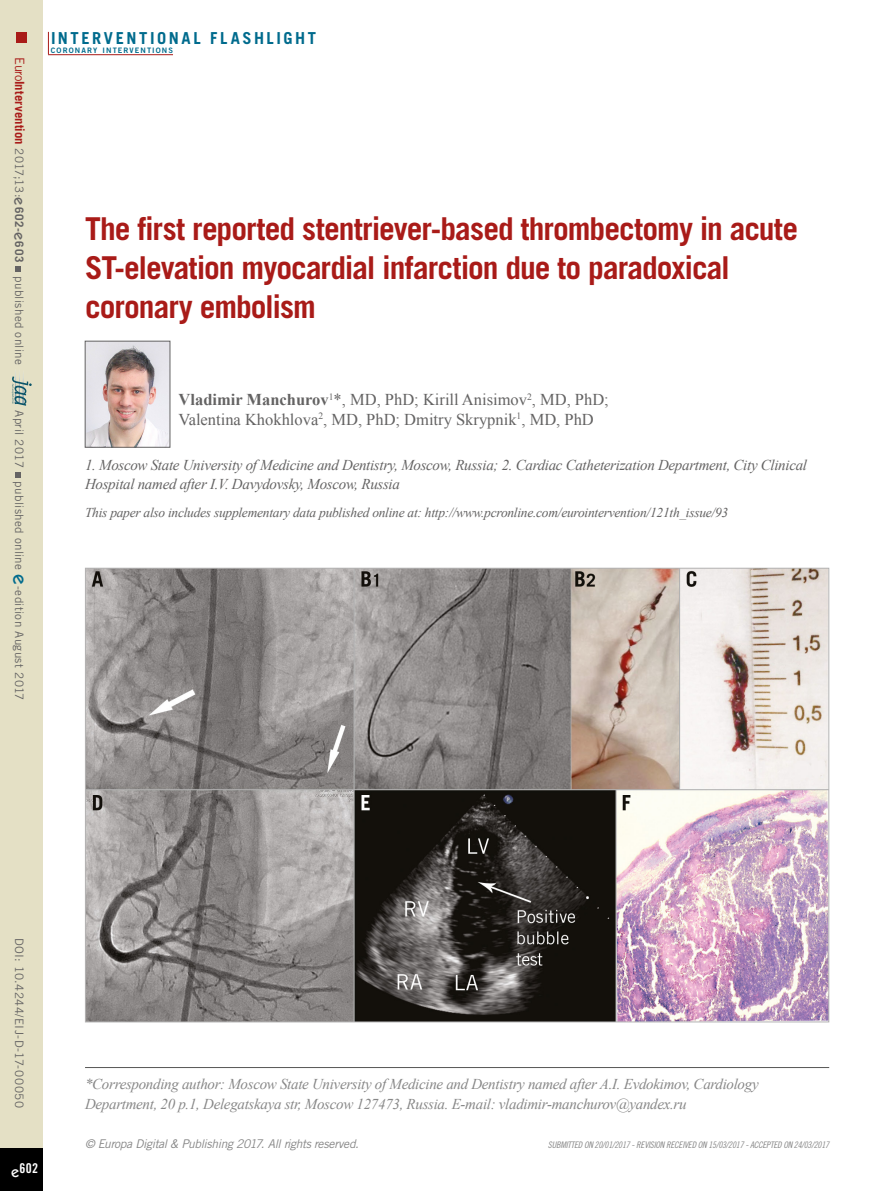
<style>
.page{position:relative;width:893px;height:1191px;background:#fff}
.page>*{position:absolute;margin:0;border:0;box-sizing:border-box;transform-origin:0 0}
.t1{font:700 31.5px/39px "Trade Gothic LT Std";letter-spacing:-.03em;color:#a91b18}
.t2{font:16.5px/19.5px "Times New Roman";color:#646363}
.t3{font:700 16.5px "Trade Gothic LT Std";letter-spacing:.16em;color:#006b8d}
.t4{font:italic 15px/19.5px "Times New Roman";letter-spacing:-.02em;color:#878787}
.t5{font:italic 15px/19.5px "Times New Roman";letter-spacing:-.02em;color:#646363}
.t6{font:italic 13.5px "Times New Roman";letter-spacing:-.02em;color:#646363}
.t7{font:13.5px "Trade Gothic LT Std Bd Cn 20";color:#fff}
.t8{font:italic 12px "Trade Gothic LT Std";letter-spacing:-.03em;color:#878787}
.t9{font:11.7px "Trade Gothic LT Std";letter-spacing:.025em;color:#646363}
.t10{font:9px "Trade Gothic LT Std Cn 18 Obl";letter-spacing:-.02em;color:#878787}
.t11{font:7.5px "Trade Gothic LT Std Bd 2";letter-spacing:.145em;color:#006b8d}
.s1{font-size:12.75px;color:#a91b18}
.s2{font-weight:700;font-size:12.75px;color:#a91b18}
.s3{font-family:"ITC Kabel Std";font-weight:500;font-size:15px}
.s4{font-weight:700}
.s5{font-family:"ITC Kabel Std";font-weight:500;font-size:19.5px;color:#006b8d}
</style>
<div class="page">
<div style="left:0;top:0;width:43px;height:1191px;background:#e4e0c5"></div>
<div style="left:0;top:1148px;width:43px;height:43px;background:#000"></div>
<div style="left:16px;top:32px;width:10px;height:10px;background:#a91b18"></div>
<svg style="left:48px;top:32px;width:1px;height:22px"></svg>
<hr style="left:48px;top:54px;width:125px;height:1px;background:#a91b18">
<svg style="left:15px;top:266px;width:5px;height:6px"></svg>
<svg style="left:12px;top:376px;width:20px;height:30px"></svg>
<svg style="left:15px;top:472px;width:5px;height:5px"></svg>
<hr style="left:85px;top:1067px;width:744px;height:1px;background:#575756">
<img style="left:87px;top:570px;width:740px;height:450px">
<img style="left:87px;top:343px;width:81px;height:102px">
<div style="left:85px;top:341px;width:85px;height:106px;border:1px solid #646363"></div>
<p class="t9" style="left:26px;top:57px;width:309px;rotate:90deg"><span class="s1">Euro</span><span class="s2">Intervention</span> 2017;13:<span class="s3">e</span><span class="s4">602-</span><span class="s3">e</span><span class="s4">603</span> published online</p>
<p class="t9" style="left:26px;top:410px;width:292px;rotate:90deg">April 2017 published online <span class="s5">e</span>-edition August 2017</p>
<p class="t3" style="left:51px;top:28px;width:266px">INTERVENTIONAL FLASHLIGHT</p>
<p class="t11" style="left:51px;top:45px;width:124px">CORONARY INTERVENTIONS</p>
<h1 class="t1" style="left:85px;top:208px;width:715px">The first reported stentriever-based thrombectomy in acute<br>ST-elevation myocardial infarction due to paradoxical coronary embolism</h1>
<p class="t2" style="left:179px;top:390px;width:432px"><span class="s4">Vladimir Manchurov</span><sup>1</sup>*, MD, PhD; Kirill Anisimov<sup>2</sup>, MD, PhD;<br>Valentina Khokhlova<sup>2</sup>, MD, PhD; Dmitry Skrypnik<sup>1</sup>, MD, PhD</p>
<p class="t5" style="left:85px;top:455px;width:724px">1. Moscow State University of Medicine and Dentistry, Moscow, Russia; 2. Cardiac Catheterization Department, City Clinical<br>Hospital named after I.V. Davydovsky, Moscow, Russia</p>
<p class="t6" style="left:85px;top:503px;width:645px">This paper also includes supplementary data published online at: http://www.pcronline.com/eurointervention/121th_issue/93</p>
<p class="t9" style="left:26px;top:938px;width:171px;rotate:90deg">DOI: 10.4244/EIJ-D-17-00050</p>
<p class="t7" style="left:11px;top:1160px;width:28px"><span class="s3">e</span>602</p>
<p class="t4" style="left:85px;top:1074px;width:675px">*Corresponding author: Moscow State University of Medicine and Dentistry named after A.I. Evdokimov, Cardiology<br>Department, 20 p.1, Delegatskaya str, Moscow 127473, Russia. E-mail: vladimir-manchurov@yandex.ru</p>
<p class="t8" style="left:85px;top:1137px;width:275px">© Europa Digital &amp; Publishing 2017. All rights reserved.</p>
<p class="t10" style="left:548px;top:1139px;width:283px">SUBMITTED ON 20/01/2017 - REVISION RECEIVED ON 15/03/2017 - ACCEPTED ON 24/03/2017</p>
</div>
